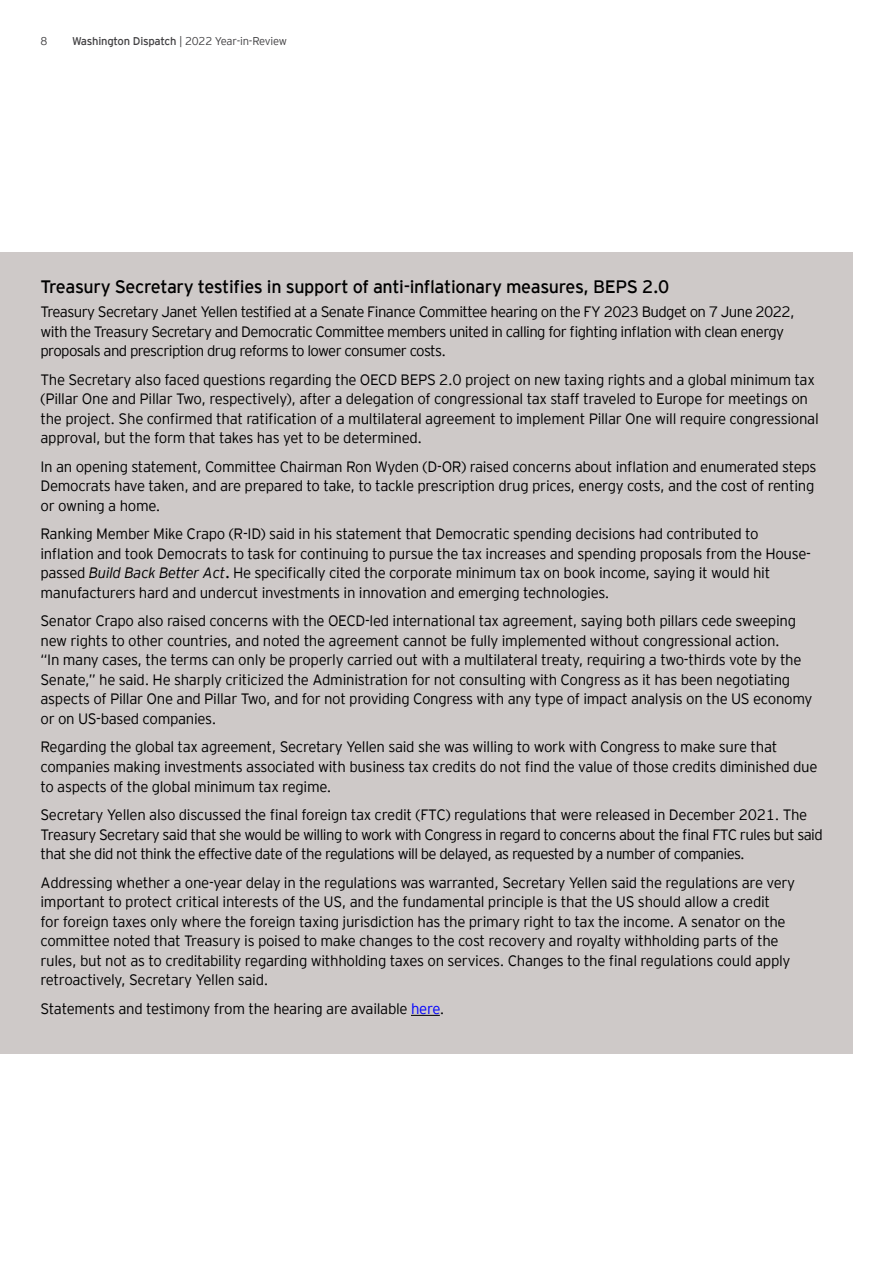
<style>
.page{position:relative;width:893px;height:1263px;background:#fff}
.page>*{position:absolute;margin:0;border:0;box-sizing:border-box;transform-origin:0 0}
.t1{font:18px "EY Interstate";letter-spacing:-.02em;color:#000}
.t2{font:300 15px/19.5px "EY Interstate";letter-spacing:-.02em;color:#000}
.t3{font:300 15px/19.5px "EY Interstate";letter-spacing:-.04em;color:#000}
.t4{font:300 11.25px "EY Interstate";letter-spacing:-.02em;color:#414042}
.s1{font-weight:400}
.s2{font-style:italic}
.s3{font-weight:400;font-style:italic}
.s4{color:#00f}
</style>
<div class="page">
<div style="left:0;top:252px;width:852px;height:801px;background:#cec9c8"></div>
<svg style="left:411px;top:1015px;width:29px;height:1px"></svg>
<p class="t4" style="left:40px;top:33px;width:8px">8</p>
<p class="t4" style="left:72px;top:33px;width:216px"><span class="s1">Washington Dispatch</span> | 2022 Year-in-Review</p>
<p class="t1" style="left:40px;top:274px;width:630px">Treasury Secretary testifies in support of anti-inflationary measures, BEPS 2.0</p>
<p class="t3" style="left:40px;top:301px;width:756px">Treasury Secretary Janet Yellen testified at a Senate Finance Committee hearing on the FY 2023 Budget on 7 June 2022, with the Treasury Secretary and Democratic Committee members united in calling for fighting inflation with clean energy proposals and prescription drug reforms to lower consumer costs.</p>
<p class="t2" style="left:40px;top:369px;width:780px">The Secretary also faced questions regarding the OECD BEPS 2.0 project on new taxing rights and a global minimum tax (Pillar One and Pillar Two, respectively), after a delegation of congressional tax staff traveled to Europe for meetings on the project. She confirmed that ratification of a multilateral agreement to implement Pillar One will require congressional approval, but the form that takes has yet to be determined.</p>
<p class="t2" style="left:40px;top:456px;width:777px">In an opening statement, Committee Chairman Ron Wyden (D-OR) raised concerns about inflation and enumerated steps<br>Democrats have taken, and are prepared to take, to tackle prescription drug prices, energy costs, and the cost of renting or owning a home.</p>
<p class="t2" style="left:40px;top:523px;width:772px">Ranking Member Mike Crapo (R-ID) said in his statement that Democratic spending decisions had contributed to inflation and took Democrats to task for continuing to pursue the tax increases and spending proposals from the House&shy;passed <span class="s2">Build Back Better Act</span><span class="s3">.</span> He specifically cited the corporate minimum tax on book income, saying it would hit manufacturers hard and undercut investments in innovation and emerging technologies.</p>
<p class="t2" style="left:40px;top:610px;width:773px">Senator Crapo also raised concerns with the OECD-led international tax agreement, saying both pillars cede sweeping new rights to other countries, and noted the agreement cannot be fully implemented without congressional action.<br>“In many cases, the terms can only be properly carried out with a multilateral treaty, requiring a two-thirds vote by the Senate,” he said. He sharply criticized the Administration for not consulting with Congress as it has been negotiating aspects of Pillar One and Pillar Two, and for not providing Congress with any type of impact analysis on the US economy or on US-based companies.</p>
<p class="t2" style="left:40px;top:736px;width:779px">Regarding the global tax agreement, Secretary Yellen said she was willing to work with Congress to make sure that companies making investments associated with business tax credits do not find the value of those credits diminished due to aspects of the global minimum tax regime.</p>
<p class="t3" style="left:40px;top:804px;width:784px">Secretary Yellen also discussed the final foreign tax credit (FTC) regulations that were released in December 2021. The<br>Treasury Secretary said that she would be willing to work with Congress in regard to concerns about the final FTC rules but said that she did not think the effective date of the regulations will be delayed, as requested by a number of companies.</p>
<p class="t2" style="left:40px;top:871px;width:756px">Addressing whether a one-year delay in the regulations was warranted, Secretary Yellen said the regulations are very important to protect critical interests of the US, and the fundamental principle is that the US should allow a credit<br>for foreign taxes only where the foreign taxing jurisdiction has the primary right to tax the income. A senator on the committee noted that Treasury is poised to make changes to the cost recovery and royalty withholding parts of the rules, but not as to creditability regarding withholding taxes on services. Changes to the final regulations could apply retroactively, Secretary Yellen said.</p>
<p class="t2" style="left:40px;top:997px;width:405px">Statements and testimony from the hearing are available <span class="s4">here</span>.</p>
</div>
